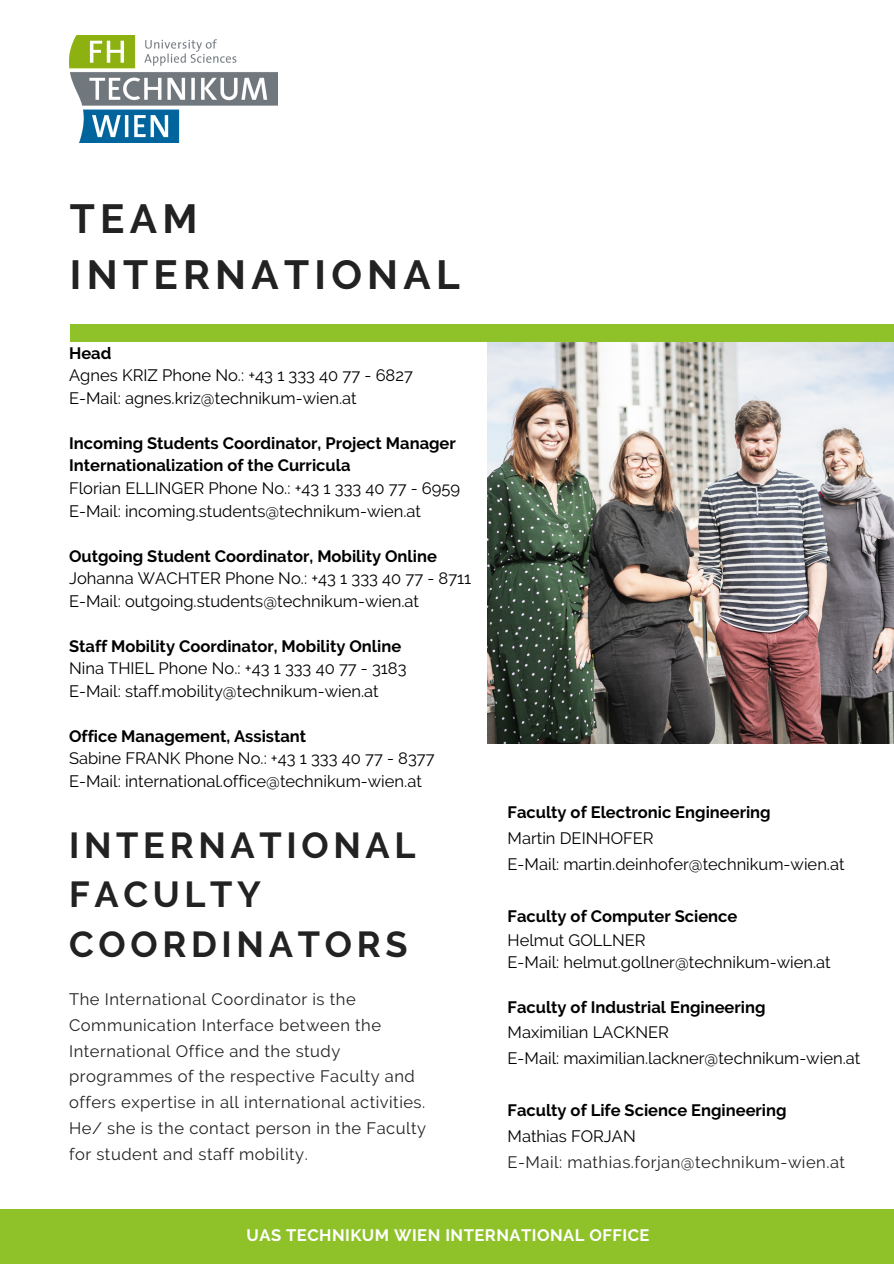
<style>
.page{position:relative;width:894px;height:1264px;background:#fff}
.page>*{position:absolute;margin:0;border:0;box-sizing:border-box;transform-origin:0 0}
.t1{font:700 40.5px/56.2px "Raleway";letter-spacing:.13em;color:#222}
.t2{font:700 36px/49.5px "Raleway";letter-spacing:.13em;color:#222}
.t3{font:16.5px/22.5px "Raleway";color:#000}
.t4{font:700 16.5px/22.5px "Raleway";color:#000}
.t5{font:16.5px/26px "Raleway";letter-spacing:.03em;color:#222}
.t6{font:700 16.5px "Raleway";letter-spacing:.03em;color:#fff}
</style>
<div class="page">
<img style="left:487px;top:341px;width:406px;height:402px">
<div style="left:70px;top:324px;width:823px;height:17px;background:#8ec228"></div>
<div style="left:0;top:1209px;width:893px;height:54px;background:#8ec228"></div>
<img style="left:70px;top:36px;width:207px;height:107px">
<p class="t1" style="left:70px;top:191px;width:391px">TEAM<br>INTERNATIONAL</p>
<p class="t4" style="left:69px;top:342px;width:44px">Head</p>
<p class="t3" style="left:69px;top:364px;width:345px">Agnes KRIZ Phone No.: +43 1 333 40 77 - 6827</p>
<p class="t3" style="left:69px;top:387px;width:289px">E-Mail: agnes.kriz@technikum-wien.at</p>
<p class="t4" style="left:69px;top:432px;width:388px">Incoming Students Coordinator, Project Manager<br>Internationalization of the Curricula</p>
<p class="t3" style="left:69px;top:477px;width:392px">Florian ELLINGER Phone No.: +43 1 333 40 77 - 6959</p>
<p class="t3" style="left:69px;top:499px;width:353px">E-Mail: incoming.students@technikum-wien.at</p>
<p class="t4" style="left:69px;top:544px;width:369px">Outgoing Student Coordinator, Mobility Online</p>
<p class="t3" style="left:69px;top:567px;width:403px">Johanna WACHTER Phone No.: +43 1 333 40 77 - 8711<br>E-Mail: outgoing.students@technikum-wien.at</p>
<p class="t4" style="left:69px;top:634px;width:333px">Staff Mobility Coordinator, Mobility Online</p>
<p class="t3" style="left:69px;top:657px;width:339px">Nina THIEL Phone No.: +43 1 333 40 77 - 3183</p>
<p class="t3" style="left:69px;top:679px;width:311px">E-Mail: staff.mobility@technikum-wien.at</p>
<p class="t4" style="left:69px;top:724px;width:238px">Office Management, Assistant</p>
<p class="t3" style="left:69px;top:747px;width:367px">Sabine FRANK Phone No.: +43 1 333 40 77 - 8377</p>
<p class="t3" style="left:69px;top:769px;width:354px">E-Mail: international.office@technikum-wien.at</p>
<p class="t2" style="left:69px;top:820px;width:348px">INTERNATIONAL<br>FACULTY<br>COORDINATORS</p>
<p class="t5" style="left:69px;top:985px;width:358px">The International Coordinator is the Communication Interface between the International Office and the study programmes of the respective Faculty and offers expertise in all international activities.<br>He/ she is the contact person in the Faculty for student and staff mobility.</p>
<p class="t4" style="left:507px;top:801px;width:264px">Faculty of Electronic Engineering</p>
<p class="t3" style="left:507px;top:827px;width:148px">Martin DEINHOFER</p>
<p class="t3" style="left:507px;top:853px;width:338px">E-Mail: martin.deinhofer@technikum-wien.at</p>
<p class="t4" style="left:507px;top:905px;width:231px">Faculty of Computer Science</p>
<p class="t3" style="left:507px;top:928px;width:140px">Helmut GOLLNER</p>
<p class="t3" style="left:507px;top:951px;width:324px">E-Mail: helmut.gollner@technikum-wien.at</p>
<p class="t4" style="left:507px;top:996px;width:259px">Faculty of Industrial Engineering</p>
<p class="t3" style="left:507px;top:1021px;width:163px">Maximilian LACKNER</p>
<p class="t3" style="left:507px;top:1046px;width:354px">E-Mail: maximilian.lackner@technikum-wien.at</p>
<p class="t4" style="left:507px;top:1098px;width:280px">Faculty of Life Science Engineering</p>
<p class="t3" style="left:507px;top:1124px;width:130px">Mathias FORJAN</p>
<p class="t5" style="left:507px;top:1148px;width:339px">E-Mail: mathias.forjan@technikum-wien.at</p>
<p class="t6" style="left:246px;top:1225px;width:404px">UAS TECHNIKUM WIEN INTERNATIONAL OFFICE</p>
</div>
